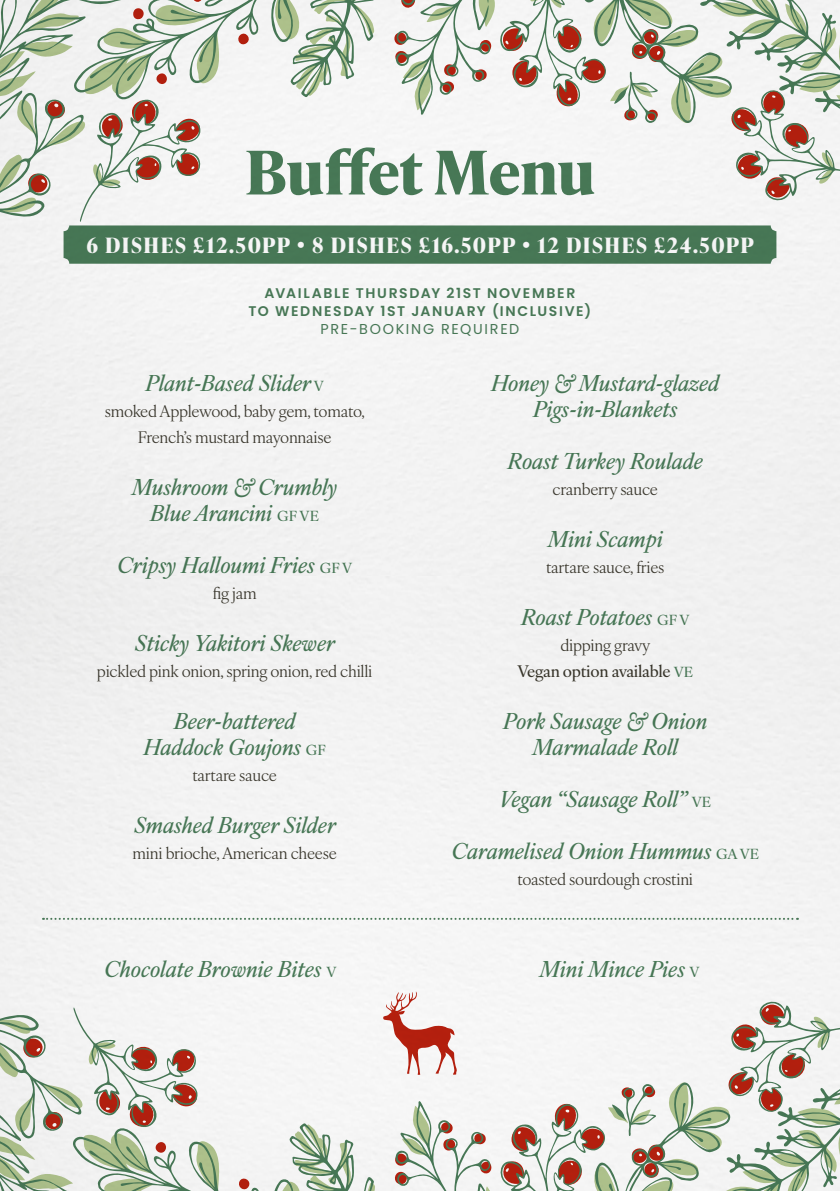
<style>
.page{position:relative;width:840px;height:1191px;background:#fff}
.page>*{position:absolute;margin:0;border:0;box-sizing:border-box;transform-origin:0 0}
.t1{font:700 60px "Ivy Presto Text";letter-spacing:-.015em;color:#4a7c59}
.t2{font:italic 500 22px/26px "Ivy Ora Text";color:#4a7c59;text-align:center}
.t3{font:700 21px "Ivy Presto Headline";letter-spacing:.075em;color:#fff}
.t4{font:16px/26px "Ivy Ora Text";letter-spacing:-.02em;color:#3b382d;text-align:center}
.t5{font:500 16px/26px "Ivy Ora Text";letter-spacing:-.02em;color:#3b382d;text-align:center}
.t6{font:14.4px "Poppins";letter-spacing:.12em;color:#4a7c59}
.t7{font:600 14px/18px "Poppins";letter-spacing:.115em;color:#4a7c59;text-align:center}
.s1{font-style:normal;font-size:14px}
.s2{font-weight:400}
.s3{font-size:14px;color:#4a7c59}
</style>
<div class="page">
<img style="left:0;top:0;width:839px;height:576px">
<img style="left:0;top:576px;width:839px;height:615px">
<h1 class="t1" style="left:244px;top:129px;width:352px">Buffet Menu</h1>
<p class="t3" style="left:86px;top:230px;width:668px">6 DISHES £12.50PP • 8 DISHES £16.50PP • 12 DISHES £24.50PP</p>
<p class="t7" style="left:248px;top:284px;width:344px">AVAILABLE THURSDAY 21ST NOVEMBER<br>TO WEDNESDAY 1ST JANUARY (INCLUSIVE)</p>
<p class="t6" style="left:320px;top:320px;width:200px">PRE-BOOKING REQUIRED</p>
<p class="t2" style="left:145px;top:368px;width:180px">Plant-Based Slider <span class="s1">V</span></p>
<p class="t4" style="left:105px;top:397px;width:261px">smoked Applewood, baby gem, tomato,<br>French’s mustard mayonnaise</p>
<p class="t2" style="left:132px;top:472px;width:207px">Mushroom &amp; Crumbly<br>Blue Arancini <span class="s1">GF VE</span></p>
<p class="t2" style="left:117px;top:550px;width:236px">Cripsy Halloumi Fries <span class="s1">GF V</span></p>
<p class="t4" style="left:212px;top:579px;width:45px">fig jam</p>
<p class="t2" style="left:135px;top:628px;width:201px">Sticky Yakitori Skewer</p>
<p class="t4" style="left:97px;top:657px;width:277px">pickled pink onion, spring onion, red chilli</p>
<p class="t2" style="left:143px;top:706px;width:184px">Beer-battered<br>Haddock Goujons <span class="s1">GF</span></p>
<p class="t4" style="left:192px;top:761px;width:86px">tartare sauce</p>
<p class="t2" style="left:134px;top:810px;width:203px">Smashed Burger Silder</p>
<p class="t4" style="left:132px;top:839px;width:205px">mini brioche, American cheese</p>
<p class="t2" style="left:491px;top:368px;width:229px">Honey &amp; Mustard-glazed<br>Pigs-in-Blankets</p>
<p class="t2" style="left:507px;top:446px;width:197px">Roast Turkey Roulade</p>
<p class="t4" style="left:552px;top:475px;width:107px">cranberry sauce</p>
<p class="t2" style="left:547px;top:524px;width:116px">Mini Scampi</p>
<p class="t4" style="left:546px;top:553px;width:120px">tartare sauce, fries</p>
<p class="t2" style="left:520px;top:602px;width:170px">Roast Potatoes <span class="s1">GF V</span></p>
<p class="t5" style="left:517px;top:631px;width:177px"><span class="s2">dipping gravy<br></span>Vegan option available <span class="s3">VE</span></p>
<p class="t2" style="left:503px;top:706px;width:205px">Pork Sausage &amp; Onion<br>Marmalade Roll</p>
<p class="t2" style="left:499px;top:784px;width:213px">Vegan “Sausage Roll” <span class="s1">VE</span></p>
<p class="t2" style="left:451px;top:836px;width:309px">Caramelised Onion Hummus <span class="s1">GA VE</span></p>
<p class="t4" style="left:517px;top:865px;width:177px">toasted sourdough crostini</p>
<p class="t2" style="left:104px;top:954px;width:234px">Chocolate Brownie Bites <span class="s1">V</span></p>
<p class="t2" style="left:539px;top:954px;width:161px">Mini Mince Pies <span class="s1">V</span></p>
</div>
